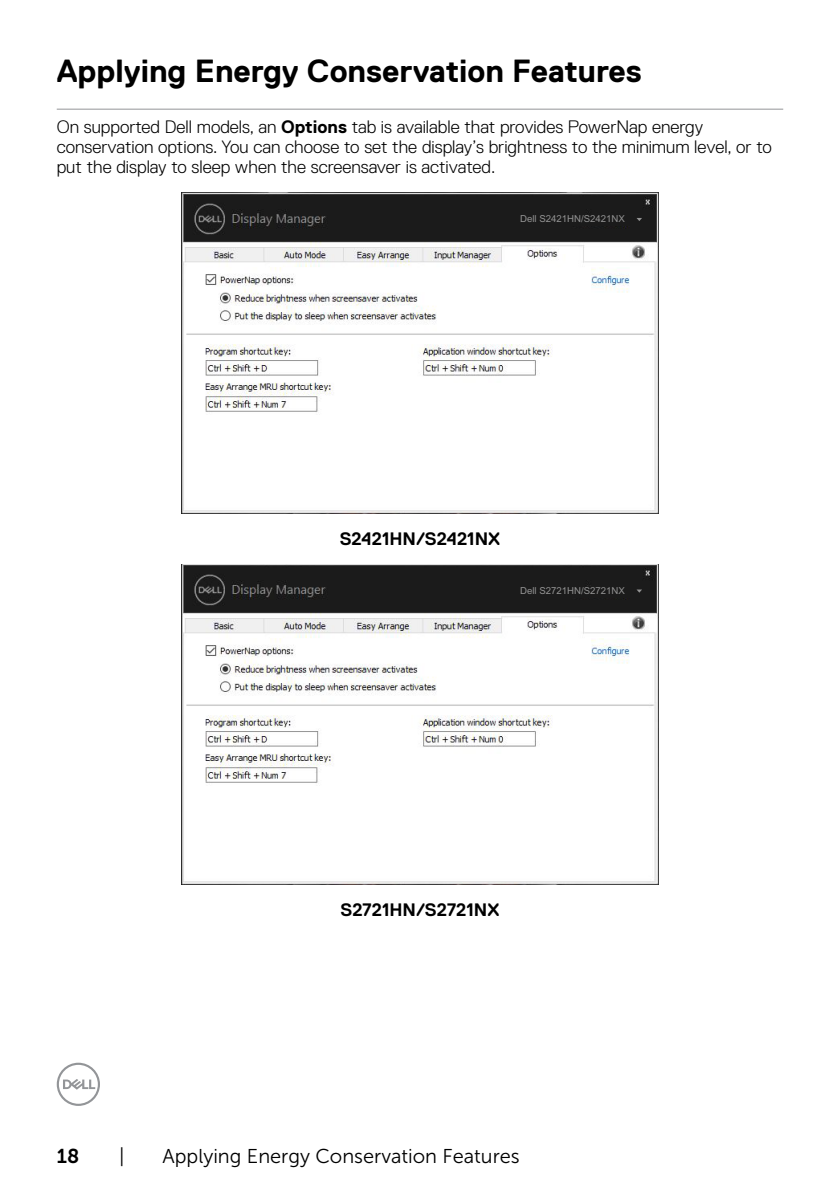
<style>
.page{position:relative;width:840px;height:1191px;background:#fff}
.page>*{position:absolute;margin:0;border:0;box-sizing:border-box;transform-origin:0 0}
.t1{font:700 32px "Dell Replica";color:#000}
.t2{font:20px "Museo Sans For Dell 300";color:#000}
.t3{font:20px "Museo Sans For Dell 700";color:#000}
.t4{font:300 18px/20px "Dell Replica";color:#000}
.t5{font:700 18px "Dell Replica";color:#000}
.t6{font:9.6px "Arial";color:#939393}
.s1{font-weight:700}
</style>
<div class="page">
<svg style="left:57px;top:1062px;width:43px;height:44px"></svg>
<hr style="left:57px;top:109px;width:725px;height:1px;background:#939598">
<img style="left:182px;top:193px;width:475px;height:320px">
<div style="left:540px;top:215px;width:103px;height:11px;background:#1b1b1b"></div>
<img style="left:182px;top:564px;width:475px;height:320px">
<div style="left:540px;top:586px;width:103px;height:11px;background:#1b1b1b"></div>
<svg style="left:636px;top:589px;width:5px;height:3px"></svg>
<h1 class="t1" style="left:57px;top:53px;width:586px">Applying Energy Conservation Features</h1>
<p class="t4" style="left:57px;top:117px;width:716px">On supported Dell models, an <span class="s1">Options</span> tab is available that provides PowerNap energy conservation options. You can choose to set the display’s brightness to the minimum level, or to put the display to sleep when the screensaver is activated.</p>
<p class="t6" style="left:520px;top:213px;width:106px">Dell S2421HN/S2421NX</p>
<p class="t5" style="left:339px;top:528px;width:162px">S2421HN/S2421NX</p>
<p class="t6" style="left:520px;top:585px;width:106px">Dell S2721HN/S2721NX</p>
<p class="t5" style="left:340px;top:900px;width:160px">S2721HN/S2721NX</p>
<p class="t3" style="left:57px;top:1144px;width:24px">18</p>
<p class="t2" style="left:119px;top:1145px;width:7px">|</p>
<p class="t2" style="left:162px;top:1145px;width:358px">Applying Energy Conservation Features</p>
</div>
